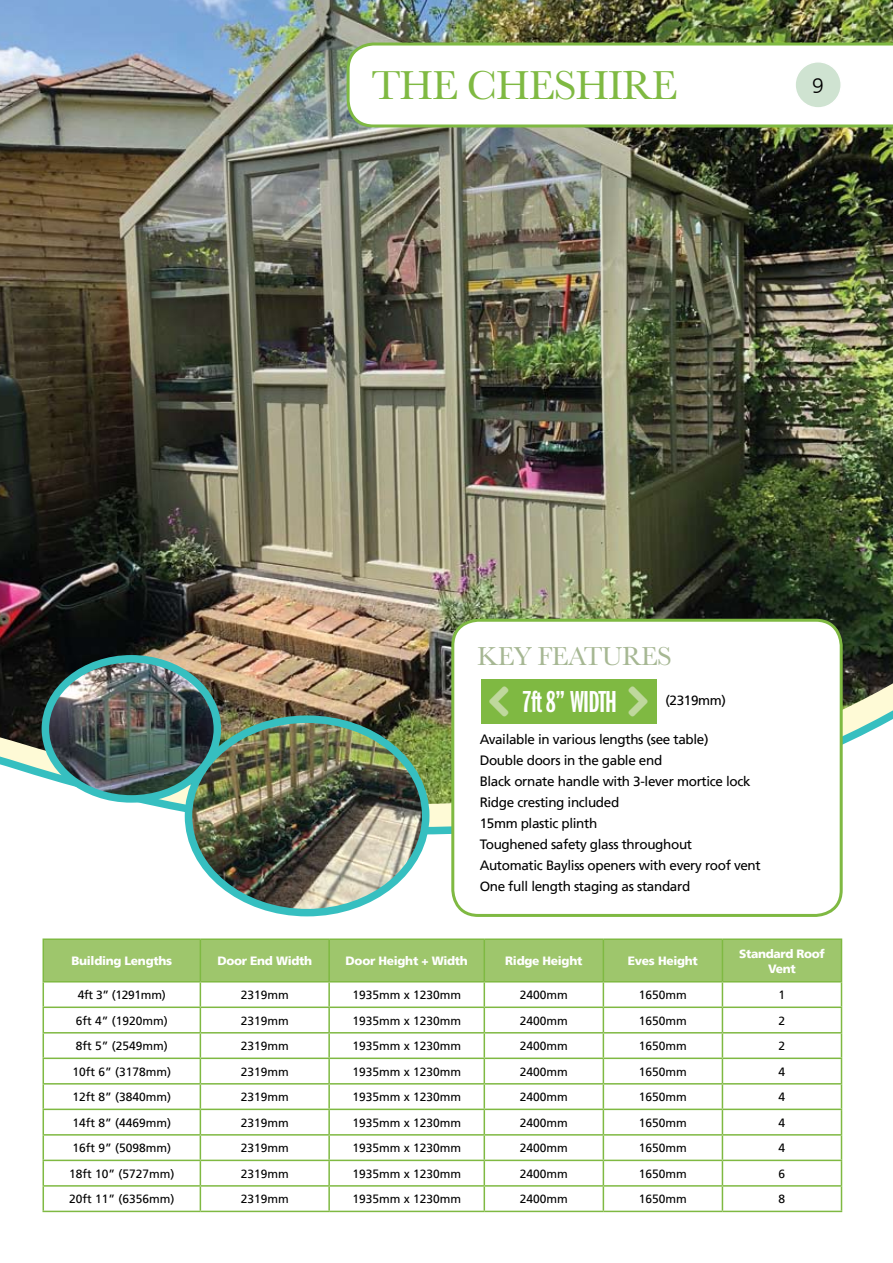
<style>
.page{position:relative;width:893px;height:1263px;background:#fff}
.page>*{position:absolute;margin:0;border:0;box-sizing:border-box;transform-origin:0 0}
.t1{font:42px "Baskerville";letter-spacing:-.025em;color:#7fb942}
.t2{font:31.5px "Franklin Gothic LT Demi X Cmpr";letter-spacing:-.025em;color:#fff}
.t3{font:27px "Baskerville";letter-spacing:-.025em;color:#a6b793}
.t4{font:300 21px "Frutiger CE";color:#000}
.t5{font:13.5px/21px "Frutiger LT";letter-spacing:-.025em;color:#000}
.t6{font:12px "Frutiger LT";color:#000}
.t7{font:900 12px/15px "Frutiger LT";letter-spacing:-.025em;color:#fff;text-align:center}
.t8{font:12px "Frutiger LT";letter-spacing:-.025em;color:#000}
</style>
<div class="page">
<img style="left:0;top:0;width:893px;height:408px">
<svg style="left:347px;top:43px;width:546px;height:84px"></svg>
<img style="left:0;top:408px;width:893px;height:125px">
<img style="left:0;top:533px;width:893px;height:680px">
<img style="left:45px;top:659px;width:172px;height:140px">
<div style="left:42px;top:655px;width:179px;height:148px;border:8px solid #36bfc0;border-radius:50%"></div>
<img style="left:188px;top:719px;width:238px;height:194px">
<div style="left:185px;top:715px;width:244px;height:201px;border:8px solid #36bfc0;border-radius:50%"></div>
<div style="left:795px;top:62px;width:46px;height:46px;background:#cfe3d1;border-radius:50%"></div>
<div style="left:794px;top:61px;width:48px;height:48px;border:2px solid #fff;border-radius:50%"></div>
<hr style="left:43px;top:938px;width:157px;height:2px;background:#7fb942">
<hr style="left:200px;top:938px;width:129px;height:2px;background:#7fb942">
<hr style="left:329px;top:938px;width:155px;height:2px;background:#7fb942">
<hr style="left:484px;top:938px;width:119px;height:2px;background:#7fb942">
<hr style="left:603px;top:938px;width:119px;height:2px;background:#7fb942">
<hr style="left:722px;top:938px;width:120px;height:2px;background:#7fb942">
<svg style="left:43px;top:939px;width:799px;height:272px"></svg>
<hr style="left:43px;top:1211px;width:157px;height:1px;background:#7fb942">
<hr style="left:200px;top:1211px;width:129px;height:1px;background:#7fb942">
<hr style="left:329px;top:1211px;width:155px;height:1px;background:#7fb942">
<hr style="left:484px;top:1211px;width:119px;height:1px;background:#7fb942">
<hr style="left:603px;top:1211px;width:119px;height:1px;background:#7fb942">
<hr style="left:722px;top:1211px;width:120px;height:1px;background:#7fb942">
<div style="left:453px;top:620px;width:388px;height:295px;background:#fff;border-radius:26px"></div>
<div style="left:451px;top:619px;width:392px;height:298px;border:3px solid #7fb942;border-radius:26px"></div>
<div style="left:481px;top:679px;width:175px;height:45px;background:#7fb942"></div>
<h1 class="t1" style="left:371px;top:58px;width:152px">THE CHES</h1>
<h1 class="t1" style="left:576px;top:58px;width:104px">HIRE</h1>
<h3 class="t4" style="left:812px;top:74px;width:13px">9</h3>
<h3 class="t3" style="left:477px;top:639px;width:190px">KEY FEATURES</h3>
<p class="t5" style="left:665px;top:690px;width:62px">(2319mm)</p>
<h2 class="t2" style="left:522px;top:685px;width:97px">7ft 8” WIDTH</h2>
<p class="t5" style="left:480px;top:729px;width:283px">Available in various lengths (see table)<br>Double doors in the gable end<br>Black ornate handle with 3-lever mortice lock Ridge cresting included<br>15mm plastic plinth<br>Toughened safety glass throughout<br>Automatic Bayliss openers with every roof vent One full length staging as standard</p>
<p class="t7" style="left:72px;top:953px;width:102px">Building Lengths</p>
<p class="t7" style="left:217px;top:953px;width:96px">Door End Width</p>
<p class="t7" style="left:346px;top:953px;width:124px">Door Height + Width</p>
<p class="t7" style="left:505px;top:953px;width:79px">Ridge Height</p>
<p class="t7" style="left:628px;top:953px;width:72px">Eves Height</p>
<p class="t7" style="left:739px;top:946px;width:87px">Standard Roof<br>Vent</p>
<p class="t8" style="left:78px;top:988px;width:89px">4ft 3” (1291mm)</p>
<p class="t6" style="left:241px;top:988px;width:50px">2319mm</p>
<p class="t6" style="left:352px;top:988px;width:110px">1935mm x 1230mm</p>
<p class="t6" style="left:520px;top:988px;width:50px">2400mm</p>
<p class="t6" style="left:639px;top:988px;width:50px">1650mm</p>
<p class="t6" style="left:779px;top:988px;width:8px">1</p>
<p class="t6" style="left:76px;top:1013px;width:94px">6ft 4” (1920mm)</p>
<p class="t6" style="left:241px;top:1013px;width:50px">2319mm</p>
<p class="t6" style="left:352px;top:1013px;width:110px">1935mm x 1230mm</p>
<p class="t6" style="left:520px;top:1013px;width:50px">2400mm</p>
<p class="t6" style="left:639px;top:1013px;width:50px">1650mm</p>
<p class="t6" style="left:779px;top:1013px;width:8px">2</p>
<p class="t6" style="left:76px;top:1039px;width:94px">8ft 5” (2549mm)</p>
<p class="t6" style="left:241px;top:1039px;width:50px">2319mm</p>
<p class="t6" style="left:352px;top:1039px;width:110px">1935mm x 1230mm</p>
<p class="t6" style="left:520px;top:1039px;width:50px">2400mm</p>
<p class="t6" style="left:639px;top:1039px;width:50px">1650mm</p>
<p class="t6" style="left:779px;top:1039px;width:8px">2</p>
<p class="t6" style="left:72px;top:1064px;width:100px">10ft 6” (3178mm)</p>
<p class="t6" style="left:241px;top:1064px;width:50px">2319mm</p>
<p class="t6" style="left:352px;top:1064px;width:110px">1935mm x 1230mm</p>
<p class="t6" style="left:520px;top:1064px;width:50px">2400mm</p>
<p class="t6" style="left:639px;top:1064px;width:50px">1650mm</p>
<p class="t6" style="left:779px;top:1064px;width:8px">4</p>
<p class="t6" style="left:72px;top:1090px;width:100px">12ft 8” (3840mm)</p>
<p class="t6" style="left:241px;top:1090px;width:50px">2319mm</p>
<p class="t6" style="left:352px;top:1090px;width:110px">1935mm x 1230mm</p>
<p class="t6" style="left:520px;top:1090px;width:50px">2400mm</p>
<p class="t6" style="left:639px;top:1090px;width:50px">1650mm</p>
<p class="t6" style="left:779px;top:1090px;width:8px">4</p>
<p class="t6" style="left:72px;top:1115px;width:100px">14ft 8” (4469mm)</p>
<p class="t6" style="left:241px;top:1115px;width:50px">2319mm</p>
<p class="t6" style="left:352px;top:1115px;width:110px">1935mm x 1230mm</p>
<p class="t6" style="left:520px;top:1115px;width:50px">2400mm</p>
<p class="t6" style="left:639px;top:1115px;width:50px">1650mm</p>
<p class="t6" style="left:779px;top:1115px;width:8px">4</p>
<p class="t6" style="left:72px;top:1141px;width:100px">16ft 9” (5098mm)</p>
<p class="t6" style="left:241px;top:1141px;width:50px">2319mm</p>
<p class="t6" style="left:352px;top:1141px;width:110px">1935mm x 1230mm</p>
<p class="t6" style="left:520px;top:1141px;width:50px">2400mm</p>
<p class="t6" style="left:639px;top:1141px;width:50px">1650mm</p>
<p class="t6" style="left:779px;top:1141px;width:8px">4</p>
<p class="t6" style="left:69px;top:1166px;width:107px">18ft 10” (5727mm)</p>
<p class="t6" style="left:241px;top:1166px;width:50px">2319mm</p>
<p class="t6" style="left:352px;top:1166px;width:110px">1935mm x 1230mm</p>
<p class="t6" style="left:520px;top:1166px;width:50px">2400mm</p>
<p class="t6" style="left:639px;top:1166px;width:50px">1650mm</p>
<p class="t6" style="left:779px;top:1166px;width:8px">6</p>
<p class="t6" style="left:69px;top:1192px;width:107px">20ft 11” (6356mm)</p>
<p class="t6" style="left:241px;top:1192px;width:50px">2319mm</p>
<p class="t6" style="left:352px;top:1192px;width:110px">1935mm x 1230mm</p>
<p class="t6" style="left:520px;top:1192px;width:50px">2400mm</p>
<p class="t6" style="left:639px;top:1192px;width:50px">1650mm</p>
<p class="t6" style="left:779px;top:1192px;width:8px">8</p>
</div>
